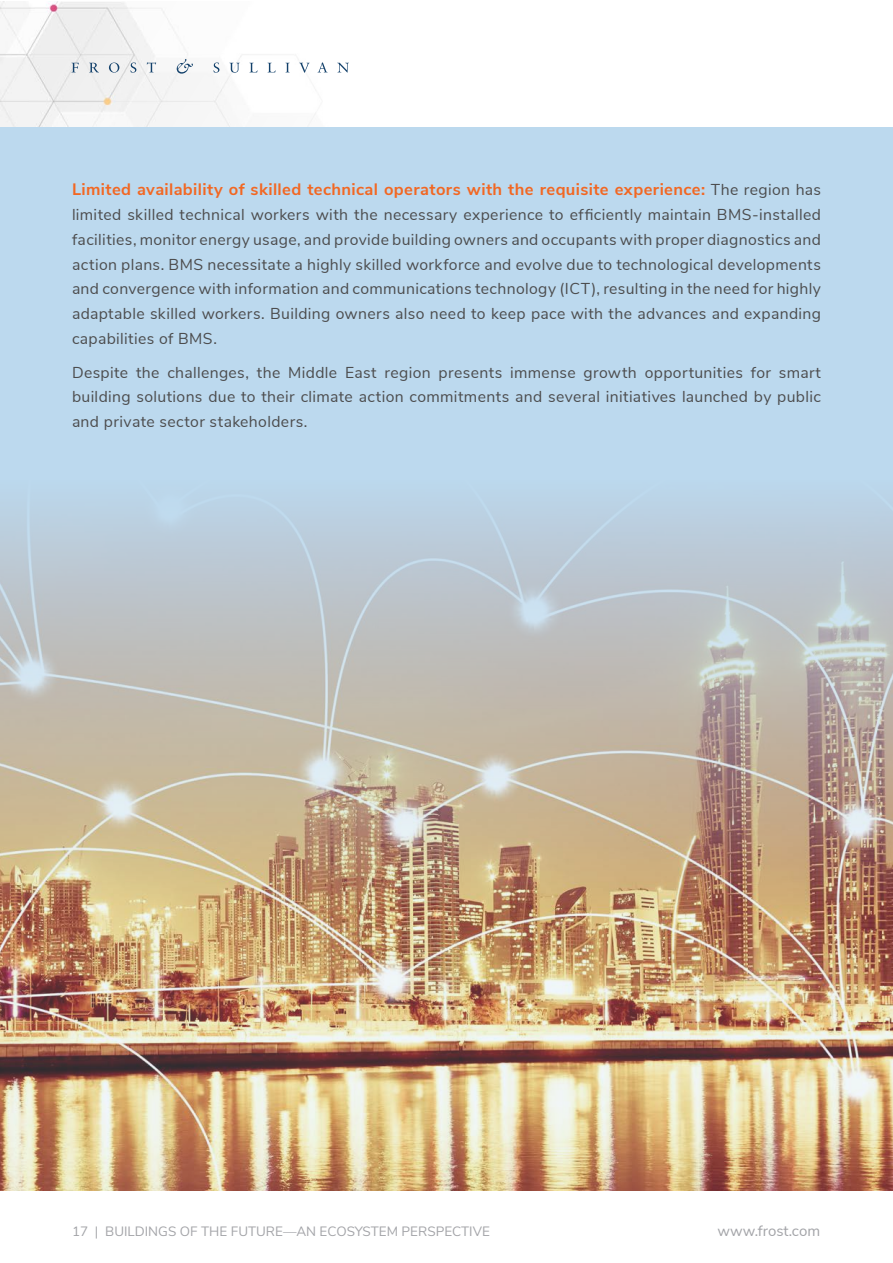
<style>
.page{position:relative;width:893px;height:1263px;background:#fff}
.page>*{position:absolute;margin:0;border:0;box-sizing:border-box;transform-origin:0 0}
.Text_body{font:700 16.5px "Nunito Sans";letter-spacing:.025em;color:#f26722}
.Text_body-2{font:15.75px/24.8px "Nunito Sans";letter-spacing:.025em;color:#4c4c4d;text-align:justify}
.t1{font:15px "Nunito Sans";color:#a3a4a8}
.t2{font:13.5px "Nunito Sans";color:#a3a4a8}
.s1{font-weight:400;font-size:15.75px;color:#4c4c4d}
</style>
<div class="page">
<img style="left:0;top:1px;width:692px;height:127px">
<svg style="left:71px;top:63px;width:8px;height:9px"></svg>
<svg style="left:89px;top:63px;width:10px;height:9px"></svg>
<svg style="left:109px;top:63px;width:10px;height:10px"></svg>
<svg style="left:130px;top:63px;width:6px;height:10px"></svg>
<svg style="left:147px;top:62px;width:9px;height:10px"></svg>
<svg style="left:213px;top:63px;width:6px;height:10px"></svg>
<svg style="left:229px;top:63px;width:11px;height:10px"></svg>
<svg style="left:249px;top:63px;width:9px;height:9px"></svg>
<svg style="left:268px;top:63px;width:8px;height:9px"></svg>
<svg style="left:285px;top:63px;width:5px;height:9px"></svg>
<svg style="left:299px;top:63px;width:11px;height:10px"></svg>
<svg style="left:318px;top:62px;width:10px;height:10px"></svg>
<svg style="left:337px;top:63px;width:12px;height:10px"></svg>
<svg style="left:177px;top:59px;width:16px;height:15px"></svg>
<div style="left:0;top:128px;width:893px;height:1063px;background:#bcd9ee"></div>
<img style="left:0;top:507px;width:893px;height:684px">
<p class="Text_body" style="left:72px;top:177px;width:750px">Limited availability of skilled technical operators with the requisite experience: <span class="s1">The region has</span></p>
<p class="Text_body-2" style="left:72px;top:201px;width:750px">limited skilled technical workers with the necessary experience to efficiently maintain BMS-installed facilities, monitor energy usage, and provide building owners and occupants with proper diagnostics and action plans. BMS necessitate a highly skilled workforce and evolve due to technological developments and convergence with information and communications technology (ICT), resulting in the need for highly adaptable skilled workers. Building owners also need to keep pace with the advances and expanding capabilities of BMS.</p>
<p class="Text_body-2" style="left:72px;top:359px;width:750px">Despite the challenges, the Middle East region presents immense growth opportunities for smart building solutions due to their climate action commitments and several initiatives launched by public and private sector stakeholders.</p>
<p class="t2" style="left:72px;top:1221px;width:419px">17 | BUILDINGS OF THE FUTURE—AN ECOSYSTEM PERSPECTIVE</p>
<p class="t1" style="left:717px;top:1220px;width:104px">www.frost.com</p>
</div>
